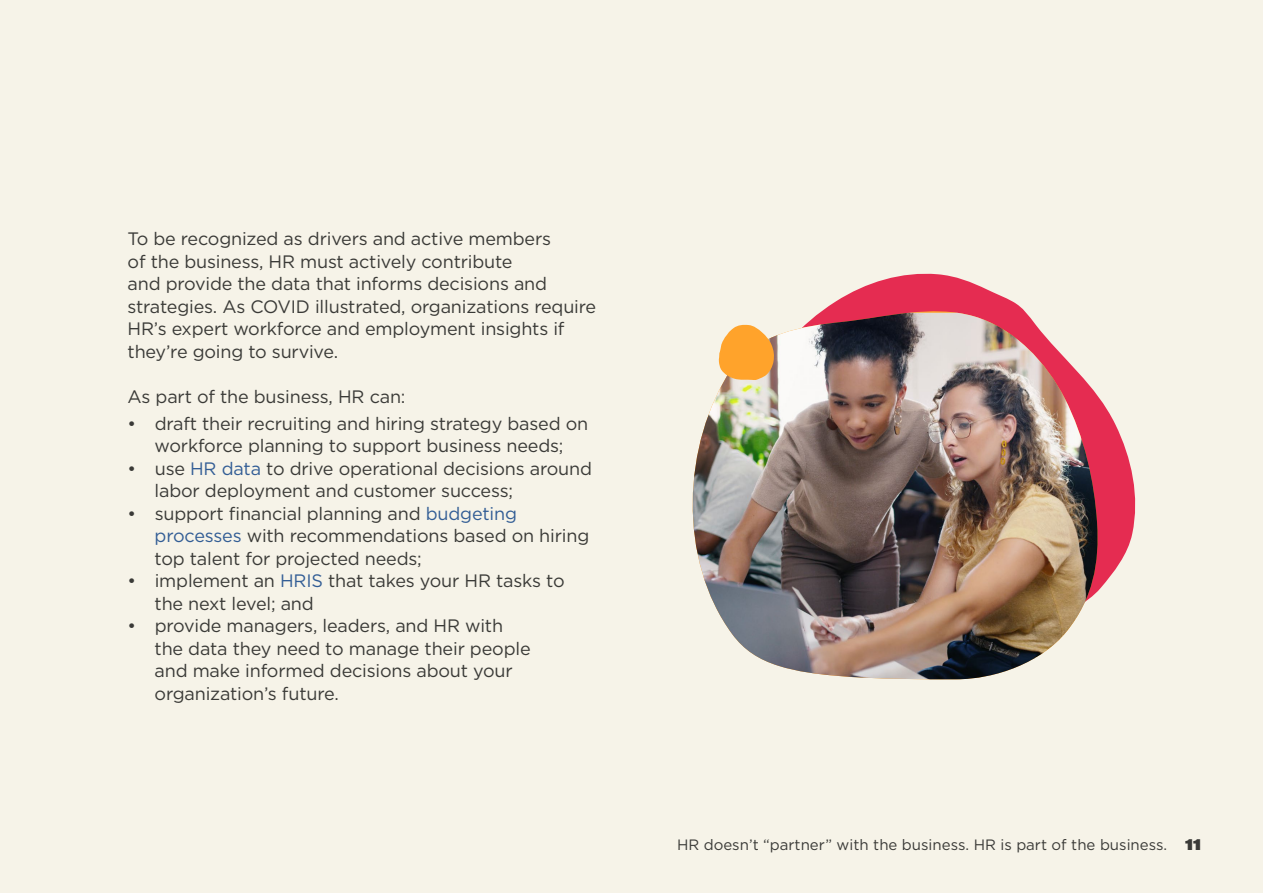
<style>
.page{position:relative;width:1263px;height:893px;background:#f6f3e8}
.page>*{position:absolute;margin:0;border:0;box-sizing:border-box;transform-origin:0 0}
.t1{font:18px/22.5px "Gotham HTF";letter-spacing:-.01em;color:#3a3a37}
.t2{font:15px "Gotham HTF";color:#3a3a37}
.t3{font:13.5px "Champion HTF Heavyweight";color:#3a3a37}
.s1{color:#325d95}
</style>
<div class="page">
<svg style="left:832px;top:273px;width:304px;height:407px"></svg>
<svg style="left:819px;top:304px;width:281px;height:9px;fill:#e52c51"></svg>
<img style="left:692px;top:313px;width:408px;height:366px">
<svg style="left:719px;top:325px;width:55px;height:55px;background:#f8ad4b"></svg>
<p class="t1" style="left:128px;top:227px;width:470px">To be recognized as drivers and active members<br>of the business, HR must actively contribute<br>and provide the data that informs decisions and strategies. As COVID illustrated, organizations require HR s’ expert workforce and employment insights if they’re going to survive.</p>
<p class="t1" style="left:128px;top:385px;width:279px">As part of the business, HR can:</p>
<p class="t1" style="left:155px;top:434px;width:439px">workforce planning to support business needs; use <span class="s1">HR data</span> to drive operational decisions around</p>
<p class="t1" style="left:155px;top:412px;width:435px">draft their recruiting and hiring strategy based on</p>
<p class="t1" style="left:128px;top:412px;width:10px">•</p>
<p class="t1" style="left:128px;top:457px;width:10px">•</p>
<p class="t1" style="left:128px;top:502px;width:10px">•</p>
<p class="t1" style="left:128px;top:569px;width:10px">•</p>
<p class="t1" style="left:128px;top:614px;width:10px">•</p>
<p class="t1" style="left:155px;top:479px;width:364px">labor deployment and customer success; support financial planning and <span class="s1">budgeting</span></p>
<p class="t1" style="left:155px;top:524px;width:436px"><span class="s1">processes</span> with recommendations based on hiring top talent for projected needs;<br>implement an <span class="s1">HRIS</span> that takes your HR tasks to</p>
<p class="t1" style="left:155px;top:592px;width:350px">the next level; and<br>provide managers, leaders, and HR with</p>
<p class="t1" style="left:155px;top:637px;width:378px">the data they need to manage their people and make informed decisions about your organization s’ future.</p>
<p class="t2" style="left:677px;top:837px;width:492px">HR doesn t’ “partner” with the business. HR is part of the business.</p>
<p class="t3" style="left:1185px;top:836px;width:18px">11</p>
</div>
